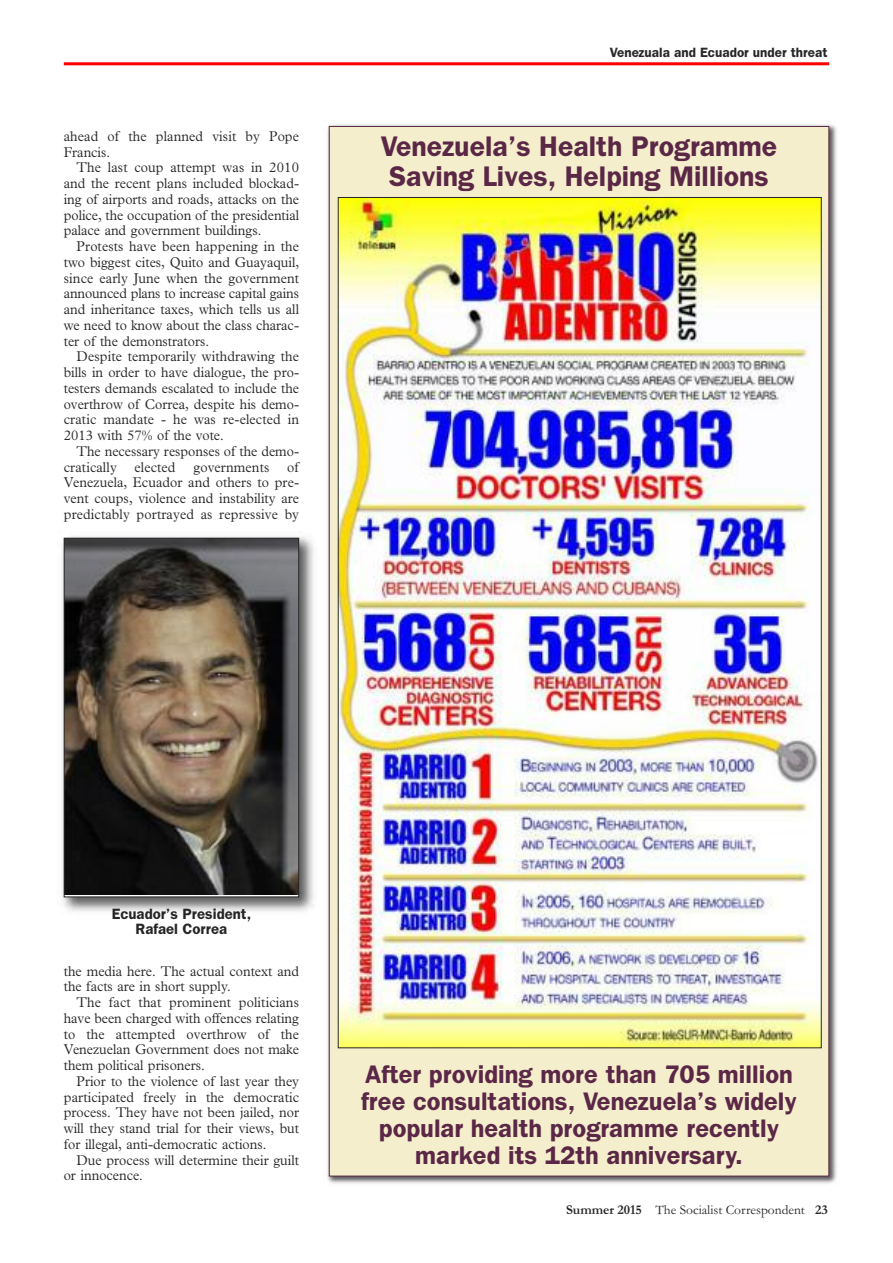
<style>
.page{position:relative;width:893px;height:1263px;background:#fff}
.page>*{position:absolute;margin:0;border:0;box-sizing:border-box;transform-origin:0 0}
.t1{font:600 28.5px/30px "Franklin Gothic";color:#5b2746}
.t2{font:600 25.5px/27px "Franklin Gothic";color:#5b2746;text-align:center}
.t3{font:600 15px/15px "Franklin Gothic";color:#272627;text-align:center}
.t4{font:14.25px/15.8px "PL Light";color:#272627;text-align:justify;scale:.95 1}
.t5{font:13.5px "Garamond";color:#272627}
.t6{font:600 13.5px "Franklin Gothic";color:#272627}
.s1{font-weight:700}
</style>
<div class="page">
<img style="left:327px;top:124px;width:510px;height:1060px">
<div style="left:330px;top:127px;width:498px;height:1049px;background:#f5eecc"></div>
<hr style="left:64px;top:62px;width:765px;height:3px;background:#f00">
<img style="left:340px;top:199px;width:480px;height:847px">
<img style="left:62px;top:536px;width:252px;height:376px">
<img style="left:66px;top:540px;width:231px;height:354px">
<div style="left:64px;top:538px;width:235px;height:359px;border:1px solid #272627"></div>
<p class="t4" style="left:64px;top:128px;width:249px">ahead of the planned visit by Pope<br>Francis.</p>
<p class="t4" style="left:64px;top:159px;width:249px;text-indent:13px">The last coup attempt was in 2010 and the recent plans included blockad&shy;ing of airports and roads, attacks on the police, the occupation of the presidential palace and government buildings.</p>
<p class="t4" style="left:64px;top:238px;width:249px;text-indent:13px">Protests have been happening in the two biggest cites, Quito and Guayaquil, since early June when the government announced plans to increase capital gains and inheritance taxes, which tells us all we need to know about the class charac&shy;ter of the demonstrators.</p>
<p class="t4" style="left:64px;top:348px;width:249px;text-indent:13px">Despite temporarily withdrawing the bills in order to have dialogue, the pro&shy;testers demands escalated to include the overthrow of Correa, despite his demo&shy;cratic mandate - he was re-elected in 2013 with 57% of the vote.</p>
<p class="t4" style="left:64px;top:443px;width:249px;text-indent:13px">The necessary responses of the demo&shy;cratically elected governments of Venezuela, Ecuador and others to pre&shy;vent coups, violence and instability are predictably portrayed as repressive by</p>
<p class="t6" style="left:610px;top:44px;width:219px">Venezuala and Ecuador under threat</p>
<h1 class="t1" style="left:381px;top:130px;width:398px">Venezuela’s Health Programme<br>Saving Lives, Helping Millions</h1>
<p class="t3" style="left:112px;top:906px;width:141px">Ecuador’s President,<br>Rafael Correa</p>
<p class="t4" style="left:64px;top:963px;width:249px">the media here. The actual context and the facts are in short supply.</p>
<p class="t4" style="left:64px;top:994px;width:249px;text-indent:13px">The fact that prominent politicians have been charged with offences relating to the attempted overthrow of the Venezuelan Government does not make them political prisoners.</p>
<p class="t4" style="left:64px;top:1073px;width:249px;text-indent:13px">Prior to the violence of last year they participated freely in the democratic process. They have not been jailed, nor will they stand trial for their views, but for illegal, anti-democratic actions.</p>
<p class="t4" style="left:64px;top:1152px;width:249px;text-indent:13px">Due process will determine their guilt or innocence.</p>
<h2 class="t2" style="left:361px;top:1060px;width:437px">After providing more than 705 million free consultations, Venezuela’s widely popular health programme recently marked its 12th anniversary.</h2>
<p class="t5" style="left:566px;top:1201px;width:263px"><span class="s1">Summer 2015</span> The Socialist Correspondent <span class="s1">23</span></p>
</div>
